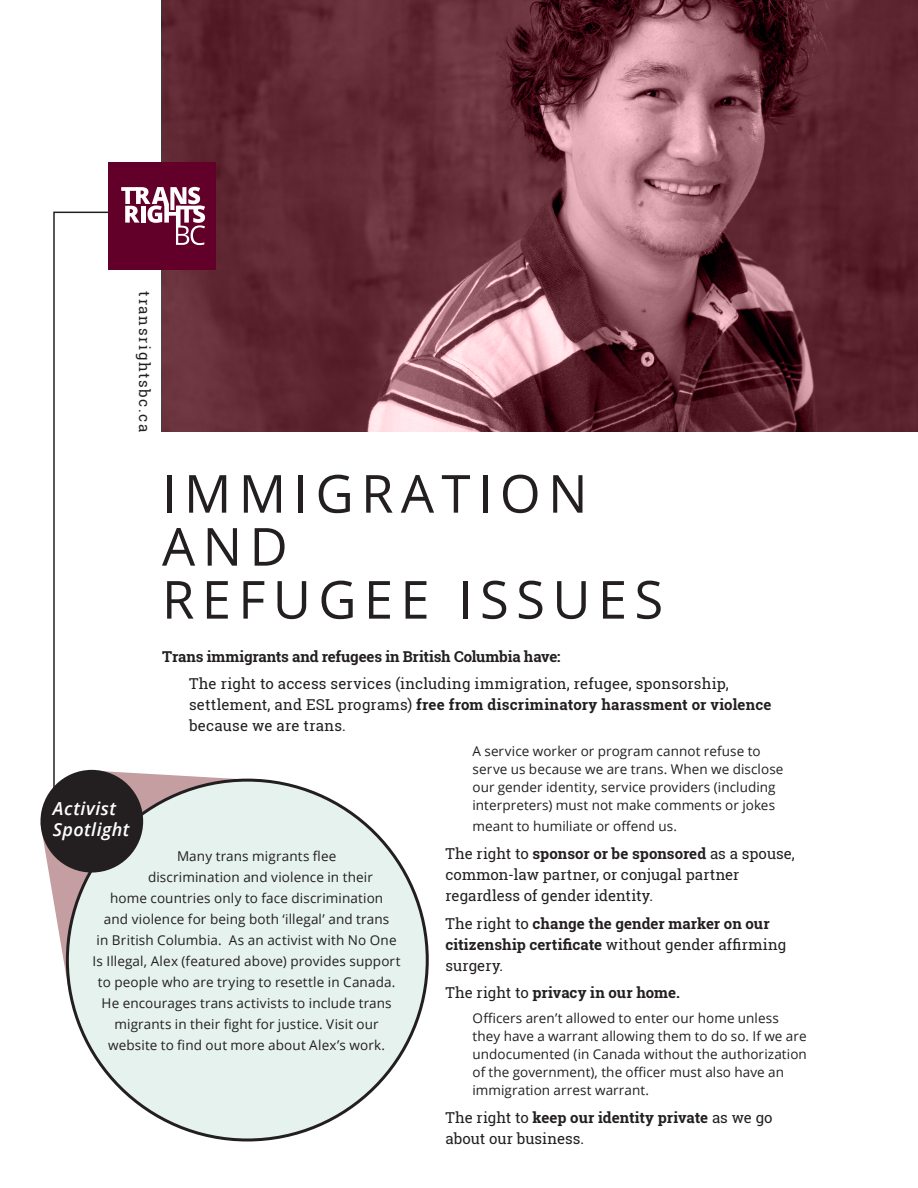
<style>
.page{position:relative;width:918px;height:1188px;background:#fff}
.page>*{position:absolute;margin:0;border:0;box-sizing:border-box;transform-origin:0 0}
.t1{font:52.5px/52.9px "Open Sans";letter-spacing:.14em;color:#231f20}
.BODY{font:italic 600 18px "Open Sans";letter-spacing:.025em;color:#fff}
.BODY-2{font:15px/21px "Roboto Slab";letter-spacing:.01em;color:#231f20}
.BODY-3{font:700 15px/21px "Roboto Slab";letter-spacing:-.005em;color:#231f20}
.BODY-4{font:15px "Roboto Slab";letter-spacing:.11em;color:#231f20}
.BODY-5{font:13.5px/18px "Open Sans";letter-spacing:.005em;color:#231f20}
.PULLOUT{font:13.5px "Open Sans";letter-spacing:.01em;color:#231f20}
.s1{font-weight:700}
.s2{font-weight:400}
</style>
<div class="page">
<svg style="left:162px;top:0;width:756px;height:432px;background:#703a44"></svg>
<div style="left:108px;top:162px;width:108px;height:108px;background:#630029"></div>
<svg style="left:121px;top:187px;width:84px;height:58px"></svg>
<svg style="left:53px;top:211px;width:55px;height:560px"></svg>
<svg style="left:42px;top:771px;width:215px;height:220px;fill:#c49ea1"></svg>
<div style="left:67px;top:780px;width:360px;height:360px;background:#e5f2ed;border-radius:50%"></div>
<div style="left:40px;top:770px;width:103px;height:103px;background:#231f20;border-radius:50%"></div>
<p class="BODY-4" style="left:155px;top:291px;width:142px;rotate:90deg">transrightsbc.ca</p>
<h1 class="t1" style="left:162px;top:466px;width:503px">IMMIGRATION<br>AND<br>REFUGEE ISSUES</h1>
<p class="BODY-3" style="left:162px;top:645px;width:400px">Trans immigrants and refugees in British Columbia have:</p>
<p class="BODY-2" style="left:189px;top:673px;width:584px">The right to access services (including immigration, refugee, sponsorship, settlement, and ESL programs) <span class="s1">free from discriminatory harassment or violence </span>because we are trans.</p>
<p class="BODY-5" style="left:472px;top:742px;width:312px">A service worker or program cannot refuse to serve us because we are trans. When we disclose our gender identity, service providers (including interpreters) must not make comments or jokes</p>
<p class="BODY-5" style="left:472px;top:817px;width:206px">meant to humiliate or offend us.</p>
<p class="BODY-2" style="left:446px;top:843px;width:351px">The right to <span class="s1">sponsor or be sponsored</span> as a spouse, common-law partner, or conjugal partner regardless of gender identity.</p>
<p class="BODY-3" style="left:446px;top:912px;width:342px"><span class="s2">The right to</span> change the gender marker on our citizenship certificate <span class="s2">without gender affirming surgery.</span></p>
<p class="BODY-3" style="left:446px;top:982px;width:236px"><span class="s2">The right to</span> privacy in our home.</p>
<p class="BODY-5" style="left:472px;top:1009px;width:336px">Officers aren’t allowed to enter our home unless they have a warrant allowing them to do so. If we are undocumented (in Canada without the authorization of the government), the officer must also have an immigration arrest warrant.</p>
<p class="BODY-2" style="left:446px;top:1107px;width:329px">The right to <span class="s1">keep our identity private</span> as we go about our business.</p>
<p class="BODY" style="left:53px;top:796px;width:65px">Activist</p>
<p class="BODY" style="left:53px;top:817px;width:78px">Spotlight</p>
<p class="PULLOUT" style="left:177px;top:847px;width:161px">Many trans migrants flee</p>
<p class="PULLOUT" style="left:148px;top:868px;width:226px">discrimination and violence in their</p>
<p class="PULLOUT" style="left:110px;top:889px;width:275px">home countries only to face discrimination</p>
<p class="PULLOUT" style="left:104px;top:910px;width:287px">and violence for being both ‘illegal’ and trans</p>
<p class="PULLOUT" style="left:97px;top:931px;width:301px">in British Columbia. As an activist with No One</p>
<p class="PULLOUT" style="left:93px;top:952px;width:310px">Is Illegal, Alex (featured above) provides support</p>
<p class="PULLOUT" style="left:98px;top:973px;width:299px">to people who are trying to resettle in Canada.</p>
<p class="PULLOUT" style="left:102px;top:994px;width:292px">He encourages trans activists to include trans</p>
<p class="PULLOUT" style="left:115px;top:1015px;width:266px">migrants in their fight for justice. Visit our</p>
<p class="PULLOUT" style="left:108px;top:1036px;width:278px">website to find out more about Alex’s work.</p>
</div>
